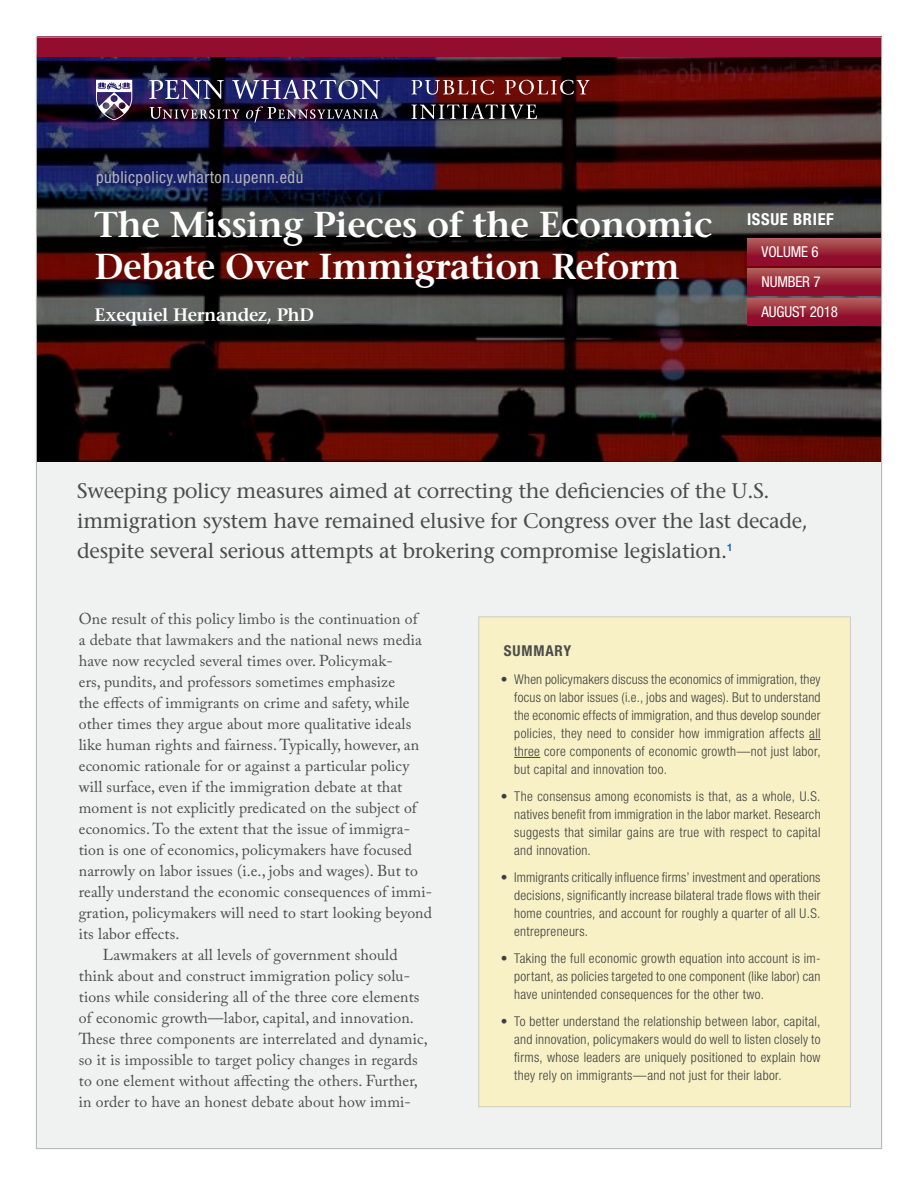
<style>
.page{position:relative;width:918px;height:1188px;background:#fff}
.page>*{position:absolute;margin:0;border:0;box-sizing:border-box;transform-origin:0 0}
.issue_title{font:600 36px/42px "Stone Serif";letter-spacing:-.01em;color:#fff}
.intro_text{font:21px/30px "Stone Serif";letter-spacing:-.015em;color:#4a4c4b}
.author{font:600 18px "Stone Serif";letter-spacing:-.02em;color:#fff}
.t1{font:condensed 16.5px "Helvetica Neue LT Std";letter-spacing:.03em;color:#b3b5b4}
.t2{font:700 condensed 16.5px "Helvetica Neue LT Pro";letter-spacing:.04em;color:#fff}
.copy_first_para{font:15.75px/21px "Adobe Caslon Pro";letter-spacing:.01em;color:#4a4c4b}
.copy{font:15.75px/21px "Adobe Caslon Pro";letter-spacing:.01em;color:#4a4c4b}
.t3{font:condensed 15px/30px "Helvetica Neue LT Pro";letter-spacing:-.01em;color:#fff}
.box_title{font:700 condensed 15px "Helvetica Neue LT Std";letter-spacing:.06em;color:#4a4c4b}
.t4{font:300 condensed 13.5px/18px "Helvetica Neue LT Std";letter-spacing:.025em;color:#3d3f3f;text-align:justify}
</style>
<div class="page">
<div style="left:37px;top:36px;width:845px;height:1113px;background:#f0f2f1"></div>
<svg style="left:38px;top:57px;width:842px;height:405px;background:#341c21"></svg>
<svg style="left:747px;top:299px;width:133px;height:27px;background:#9b283b"></svg>
<svg style="left:747px;top:269px;width:133px;height:27px;background:#9b283b"></svg>
<svg style="left:747px;top:239px;width:133px;height:27px;background:#9b283b"></svg>
<div style="left:37px;top:36px;width:845px;height:21px;background:#920d2e"></div>
<svg style="left:411px;top:80px;width:83px;height:15px"></svg>
<svg style="left:505px;top:80px;width:85px;height:15px"></svg>
<svg style="left:411px;top:104px;width:126px;height:15px;background:#3e3c3e"></svg>
<svg style="left:149px;top:80px;width:75px;height:19px"></svg>
<svg style="left:232px;top:80px;width:148px;height:19px"></svg>
<svg style="left:150px;top:107px;width:90px;height:12px"></svg>
<svg style="left:246px;top:106px;width:132px;height:17px;background:#362e43"></svg>
<svg style="left:96px;top:80px;width:36px;height:40px"></svg>
<div style="left:479px;top:617px;width:372px;height:490px;background:#f8f1c5;border:1px solid #c9cccb"></div>
<svg style="left:809px;top:739px;width:12px;height:1px"></svg>
<svg style="left:514px;top:757px;width:26px;height:1px"></svg>
<p class="t1" style="left:96px;top:168px;width:209px">publicpolicy.wharton.upenn.edu</p>
<h1 class="issue_title" style="left:94px;top:203px;width:620px">The Missing Pieces of the Economic<br>Debate Over Immigration Reform</h1>
<p class="author" style="left:94px;top:304px;width:221px">Exequiel Hernandez, PhD</p>
<p class="t2" style="left:747px;top:209px;width:88px">ISSUE BRIEF</p>
<p class="t3" style="left:762px;top:236px;width:78px">VOLUME 6<br>NUMBER 7<br>AUGUST 2018</p>
<p class="intro_text" style="left:77px;top:476px;width:732px">Sweeping policy measures aimed at correcting the deficiencies of the U.S. immigration system have remained elusive for Congress over the last decade, despite several serious attempts at brokering compromise legislation.<sup>1</sup></p>
<p class="copy_first_para" style="left:79px;top:608px;width:355px">One result of this policy limbo is the continuation of<br>a debate that lawmakers and the national news media have now recycled several times over. Policymak-<br>ers, pundits, and professors sometimes emphasize<br>the effects of immigrants on crime and safety, while other times they argue about more qualitative ideals like human rights and fairness. Typically, however, an economic rationale for or against a particular policy will surface, even if the immigration debate at that moment is not explicitly predicated on the subject of economics. To the extent that the issue of immigra&shy;tion is one of economics, policymakers have focused narrowly on labor issues (i.e., jobs and wages). But to really understand the economic consequences of immi&shy;gration, policymakers will need to start looking beyond its labor effects.</p>
<p class="copy" style="left:79px;top:944px;width:350px;text-indent:24px">Lawmakers at all levels of government should think about and construct immigration policy solu&shy;tions while considering all of the three core elements of economic growth—labor, capital, and innovation.<br>These three components are interrelated and dynamic, so it is impossible to target policy changes in regards to one element without affecting the others. Further, in order to have an honest debate about how immi-</p>
<p class="box_title" style="left:504px;top:641px;width:69px">SUMMARY</p>
<p class="t4" style="left:514px;top:670px;width:308px;text-indent:-14px">• When policymakers discuss the economics of immigration, they focus on labor issues (i.e., jobs and wages). But to understand the economic effects of immigration, and thus develop sounder policies, they need to consider how immigration affects all three core components of economic growth—not just labor, but capital and innovation too.</p>
<p class="t4" style="left:514px;top:787px;width:308px;text-indent:-14px">• The consensus among economists is that, as a whole, U.S. natives benefit from immigration in the labor market. Research suggests that similar gains are true with respect to capital and innovation.</p>
<p class="t4" style="left:514px;top:868px;width:308px;text-indent:-14px">• Immigrants critically influence firms’ investment and operations decisions, significantly increase bilateral trade flows with their home countries, and account for roughly a quarter of all U.S. entrepreneurs.</p>
<p class="t4" style="left:514px;top:949px;width:308px;text-indent:-14px">• Taking the full economic growth equation into account is im&shy;portant, as policies targeted to one component (like labor) can have unintended consequences for the other two.</p>
<p class="t4" style="left:514px;top:1012px;width:308px;text-indent:-14px">• To better understand the relationship between labor, capital, and innovation, policymakers would do well to listen closely to firms, whose leaders are uniquely positioned to explain how they rely on immigrants—and not just for their labor.</p>
</div>
